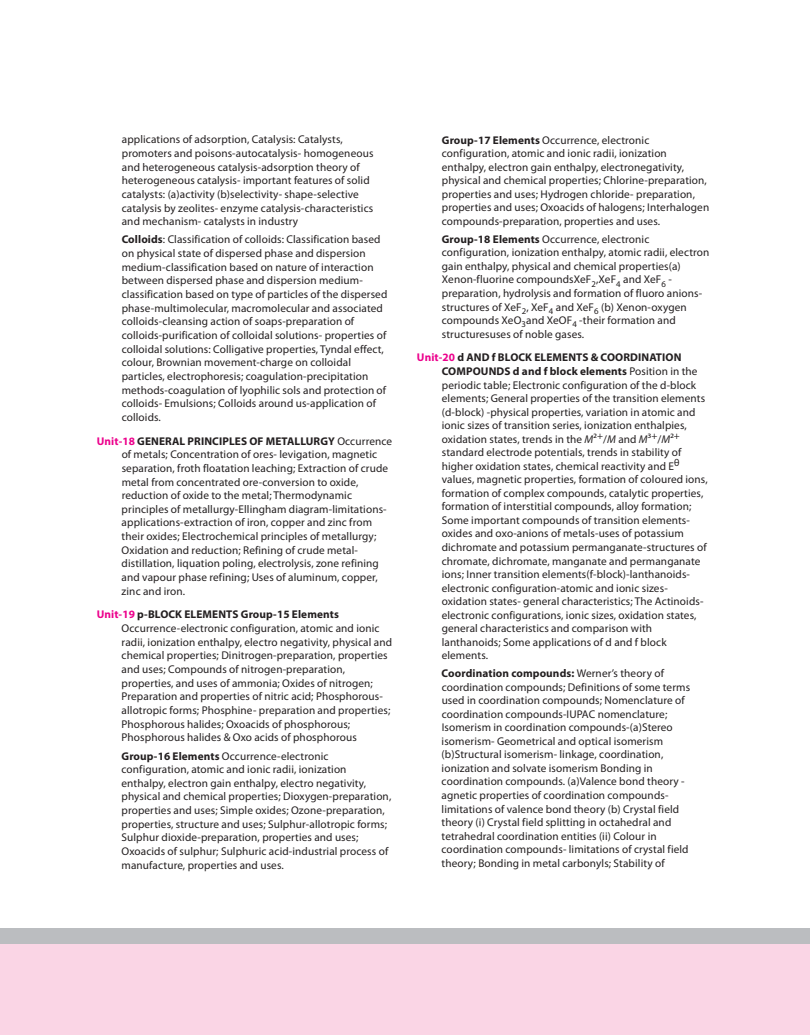
<style>
.page{position:relative;width:810px;height:1035px;background:#fff}
.page>*{position:absolute;margin:0;border:0;box-sizing:border-box;transform-origin:0 0}
.t1{font:11.25px/13.6px "Myriad Pro";letter-spacing:.01em;color:#231f20}
.t2{font:700 11.25px/23.8px "Myriad Pro";letter-spacing:.01em;color:#231f20}
.t3{font:10px "Myriad Pro";color:#231f20}
.t4{font:8.75px "Myriad Pro";color:#231f20}
.s1{font-weight:700}
.s2{font-weight:700;color:#ec008c}
.s3{font-weight:400}
.s4{color:#ec008c}
.s5{font-style:italic}
</style>
<div class="page">
<div style="left:0;top:943px;width:810px;height:92px;background:#fad5e5"></div>
<div style="left:0;top:928px;width:810px;height:15px;background:#bbbdc0"></div>
<p class="t1" style="left:122px;top:134px;width:253px">applications of adsorption, Catalysis: Catalysts, promoters and poisons-autocatalysis- homogeneous and heterogeneous catalysis-adsorption theory of heterogeneous catalysis- important features of solid catalysts: (a)activity (b)selectivity- shape-selective catalysis by zeolites- enzyme catalysis-characteristics and mechanism- catalysts in industry</p>
<p class="t1" style="left:122px;top:234px;width:267px"><span class="s1">Colloids</span>: Classification of colloids: Classification based on physical state of dispersed phase and dispersion medium-classification based on nature of interaction between dispersed phase and dispersion medium&shy;classification based on type of particles of the dispersed phase-multimolecular, macromolecular and associated colloids-cleansing action of soaps-preparation of colloids-purification of colloidal solutions- properties of colloidal solutions: Colligative properties, Tyndal effect, colour, Brownian movement-charge on colloidal particles, electrophoresis; coagulation-precipitation methods-coagulation of lyophilic sols and protection of colloids- Emulsions; Colloids around us-application of colloids.</p>
<p class="t1" style="left:122px;top:435px;width:272px;text-indent:-25px"><span class="s2">Unit-18</span> <span class="s1">GENERAL PRINCIPLES OF METALLURGY</span> Occurrence of metals; Concentration of ores- levigation, magnetic separation, froth floatation leaching; Extraction of crude metal from concentrated ore-conversion to oxide, reduction of oxide to the metal; Thermodynamic principles of metallurgy-Ellingham diagram-limitations&shy;applications-extraction of iron, copper and zinc from their oxides; Electrochemical principles of metallurgy; Oxidation and reduction; Refining of crude metal&shy;distillation, liquation poling, electrolysis, zone refining and vapour phase refining; Uses of aluminum, copper, zinc and iron.</p>
<p class="t1" style="left:122px;top:609px;width:272px;text-indent:-25px"><span class="s2">Unit-19</span> <span class="s1">p-BLOCK ELEMENTS Group-15 Elements </span>Occurrence-electronic configuration, atomic and ionic radii, ionization enthalpy, electro negativity, physical and chemical properties; Dinitrogen-preparation, properties and uses; Compounds of nitrogen-preparation, properties, and uses of ammonia; Oxides of nitrogen; Preparation and properties of nitric acid; Phosphorous&shy;allotropic forms; Phosphine- preparation and properties; Phosphorous halides; Oxoacids of phosphorous; Phosphorous halides &amp; Oxo acids of phosphorous</p>
<p class="t1" style="left:122px;top:750px;width:271px"><span class="s1">Group-16 Elements</span> Occurrence-electronic configuration, atomic and ionic radii, ionization enthalpy, electron gain enthalpy, electro negativity, physical and chemical properties; Dioxygen-preparation, properties and uses; Simple oxides; Ozone-preparation, properties, structure and uses; Sulphur-allotropic forms; Sulphur dioxide-preparation, properties and uses; Oxoacids of sulphur; Sulphuric acid-industrial process of manufacture, properties and uses.</p>
<p class="t1" style="left:442px;top:134px;width:269px"><span class="s1">Group-17 Elements</span> Occurrence, electronic configuration, atomic and ionic radii, ionization enthalpy, electron gain enthalpy, electronegativity, physical and chemical properties; Chlorine-preparation, properties and uses; Hydrogen chloride- preparation, properties and uses; Oxoacids of halogens; Interhalogen compounds-preparation, properties and uses.</p>
<p class="t1" style="left:442px;top:233px;width:269px"><span class="s1">Group-18 Elements</span> Occurrence, electronic configuration, ionization enthalpy, atomic radii, electron gain enthalpy, physical and chemical properties(a)<br>Xenon-fluorine compoundsXeF ,XeF and XeF -</p>
<p class="t4" style="left:591px;top:280px;width:6px">2</p>
<p class="t4" style="left:616px;top:280px;width:6px">4</p>
<p class="t4" style="left:662px;top:280px;width:6px">6</p>
<p class="t1" style="left:442px;top:287px;width:262px">preparation, hydrolysis and formation of fluoro anions&shy;structures of XeF , XeF and XeF (b) Xenon-oxygen</p>
<p class="t4" style="left:522px;top:307px;width:6px">2</p>
<p class="t4" style="left:549px;top:307px;width:6px">4</p>
<p class="t4" style="left:594px;top:307px;width:6px">6</p>
<p class="t1" style="left:442px;top:314px;width:235px">compounds XeO and XeOF -their formation and</p>
<p class="t4" style="left:522px;top:321px;width:6px">3</p>
<p class="t4" style="left:572px;top:321px;width:6px">4</p>
<p class="t2" style="left:417px;top:323px;width:266px;text-indent:25px"><span class="s3">structuresuses of noble gases.<br></span><span class="s4">Unit-20</span> d AND f BLOCK ELEMENTS &amp; COORDINATION</p>
<p class="t1" style="left:442px;top:366px;width:265px"><span class="s1">COMPOUNDS d and f block elements</span> Position in the periodic table; Electronic configuration of the d-block elements; General properties of the transition elements (d-block) -physical properties, variation in atomic and ionic sizes of transition series, ionization enthalpies,</p>
<p class="t3" style="left:597px;top:432px;width:7px">+</p>
<p class="t3" style="left:651px;top:432px;width:7px">+</p>
<p class="t3" style="left:674px;top:432px;width:7px">+</p>
<p class="t1" style="left:442px;top:433px;width:241px">oxidation states, trends in the <span class="s5">M</span>² /<span class="s5">M</span> and <span class="s5">M</span>³ /<span class="s5">M</span>² standard electrode potentials, trends in stability of</p>
<p class="t3" style="left:674px;top:459px;width:7px">θ</p>
<p class="t1" style="left:442px;top:460px;width:268px">higher oxidation states, chemical reactivity and E values, magnetic properties, formation of coloured ions, formation of complex compounds, catalytic properties, formation of interstitial compounds, alloy formation; Some important compounds of transition elements&shy;oxides and oxo-anions of metals-uses of potassium dichromate and potassium permanganate-structures of chromate, dichromate, manganate and permanganate ions; Inner transition elements(f-block)-lanthanoids&shy;electronic configuration-atomic and ionic sizes&shy;oxidation states- general characteristics; The Actinoids&shy;electronic configurations, ionic sizes, oxidation states, general characteristics and comparison with lanthanoids; Some applications of d and f block elements.</p>
<p class="t1" style="left:442px;top:668px;width:250px"><span class="s1">Coordination compounds:</span> Werner’s theory of coordination compounds; Definitions of some terms used in coordination compounds; Nomenclature of coordination compounds-IUPAC nomenclature; Isomerism in coordination compounds-(a)Stereo isomerism- Geometrical and optical isomerism (b)Structural isomerism- linkage, coordination, ionization and solvate isomerism Bonding in coordination compounds. (a)Valence bond theory - agnetic properties of coordination compounds&shy;limitations of valence bond theory (b) Crystal field theory (i) Crystal field splitting in octahedral and tetrahedral coordination entities (ii) Colour in coordination compounds- limitations of crystal field theory; Bonding in metal carbonyls; Stability of</p>
</div>
